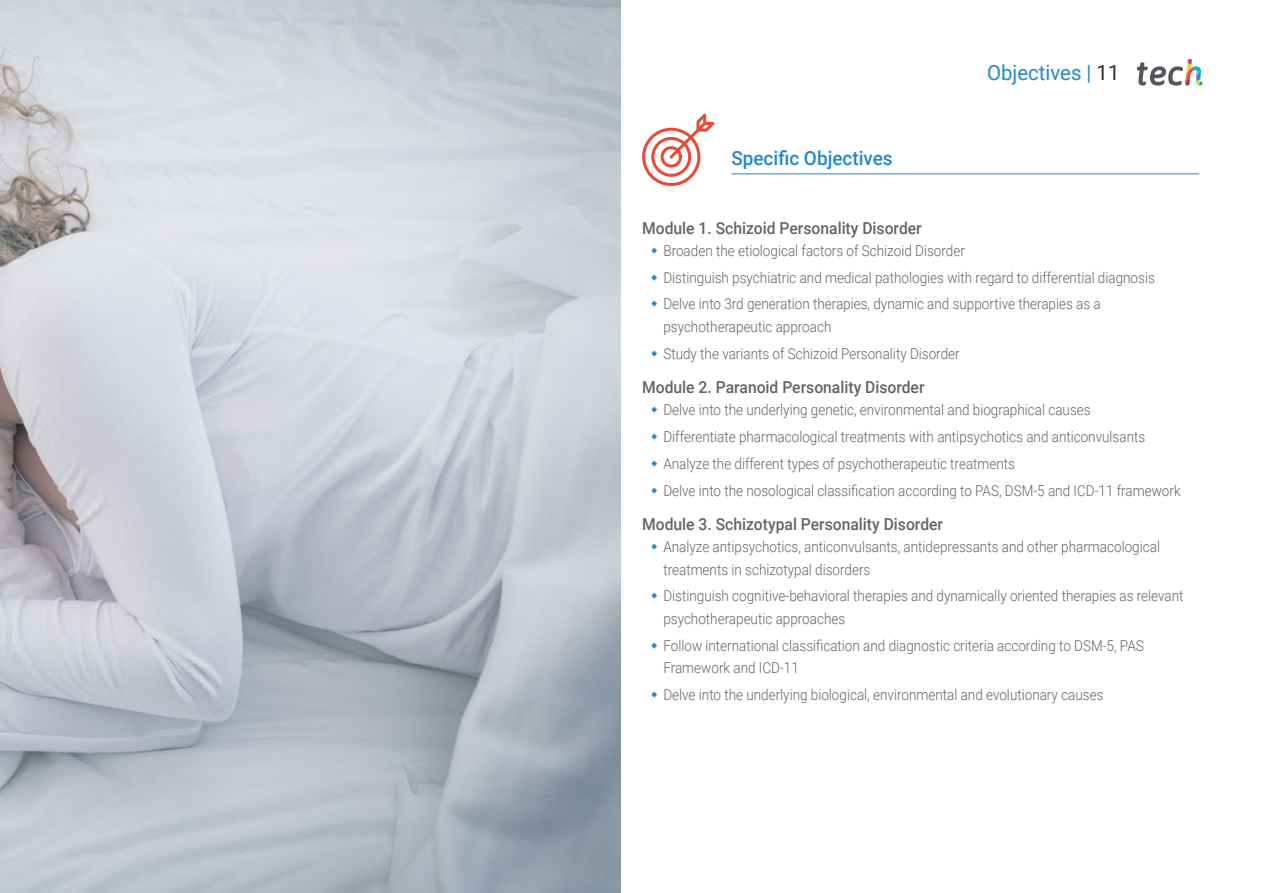
<style>
.page{position:relative;width:1263px;height:893px;background:#fff}
.page>*{position:absolute;margin:0;border:0;box-sizing:border-box;transform-origin:0 0}
.t1{font:21px "Roboto";color:#2488c9}
.t2{font:500 19.5px "Roboto";color:#2488c9}
.t3{font:500 16.5px "Roboto";color:#61646a;scale:.95 1}
.t4{font:300 15px/26.7px "Roboto";color:#61646a;scale:.9 1}
.s1{color:#312e20}
</style>
<div class="page">
<img style="left:0;top:0;width:621px;height:893px">
<svg style="left:1137px;top:59px;width:65px;height:27px"></svg>
<svg style="left:642px;top:114px;width:72px;height:72px"></svg>
<hr style="left:731px;top:173px;width:468px;height:1px;background:#2488c9">
<h2 class="t2" style="left:731px;top:144px;width:163px">Specific Objectives</h2>
<h1 class="t1" style="left:987px;top:57px;width:134px">Objectives | <span class="s1">11</span></h1>
<p class="t3" style="left:642px;top:216px;width:296px">Module 1. Schizoid Personality Disorder</p>
<p class="t4" style="left:663px;top:237px;width:548px">Broaden the etiological factors of Schizoid Disorder<br>Distinguish psychiatric and medical pathologies with regard to differential diagnosis<br>Delve into 3rd generation therapies, dynamic and supportive therapies as a</p>
<p class="t4" style="left:663px;top:313px;width:331px">psychotherapeutic approach<br>Study the variants of Schizoid Personality Disorder</p>
<p class="t3" style="left:642px;top:375px;width:299px">Module 2. Paranoid Personality Disorder</p>
<p class="t4" style="left:663px;top:396px;width:576px">Delve into the underlying genetic, environmental and biographical causes<br>Differentiate pharmacological treatments with antipsychotics and anticonvulsants Analyze the different types of psychotherapeutic treatments<br>Delve into the nosological classification according to PAS, DSM-5 and ICD-11 framework</p>
<p class="t3" style="left:642px;top:512px;width:318px">Module 3. Schizotypal Personality Disorder</p>
<p class="t4" style="left:663px;top:535px;width:553px;line-height:22.5px">Analyze antipsychotics, anticonvulsants, antidepressants and other pharmacological treatments in schizotypal disorders</p>
<p class="t4" style="left:663px;top:584px;width:579px;line-height:22.5px">Distinguish cognitive-behavioral therapies and dynamically oriented therapies as relevant psychotherapeutic approaches</p>
<p class="t4" style="left:663px;top:633px;width:535px;line-height:22.5px">Follow international classification and diagnostic criteria according to DSM-5, PAS<br>Framework and ICD-11</p>
<p class="t4" style="left:663px;top:681px;width:491px">Delve into the underlying biological, environmental and evolutionary causes</p>
</div>
